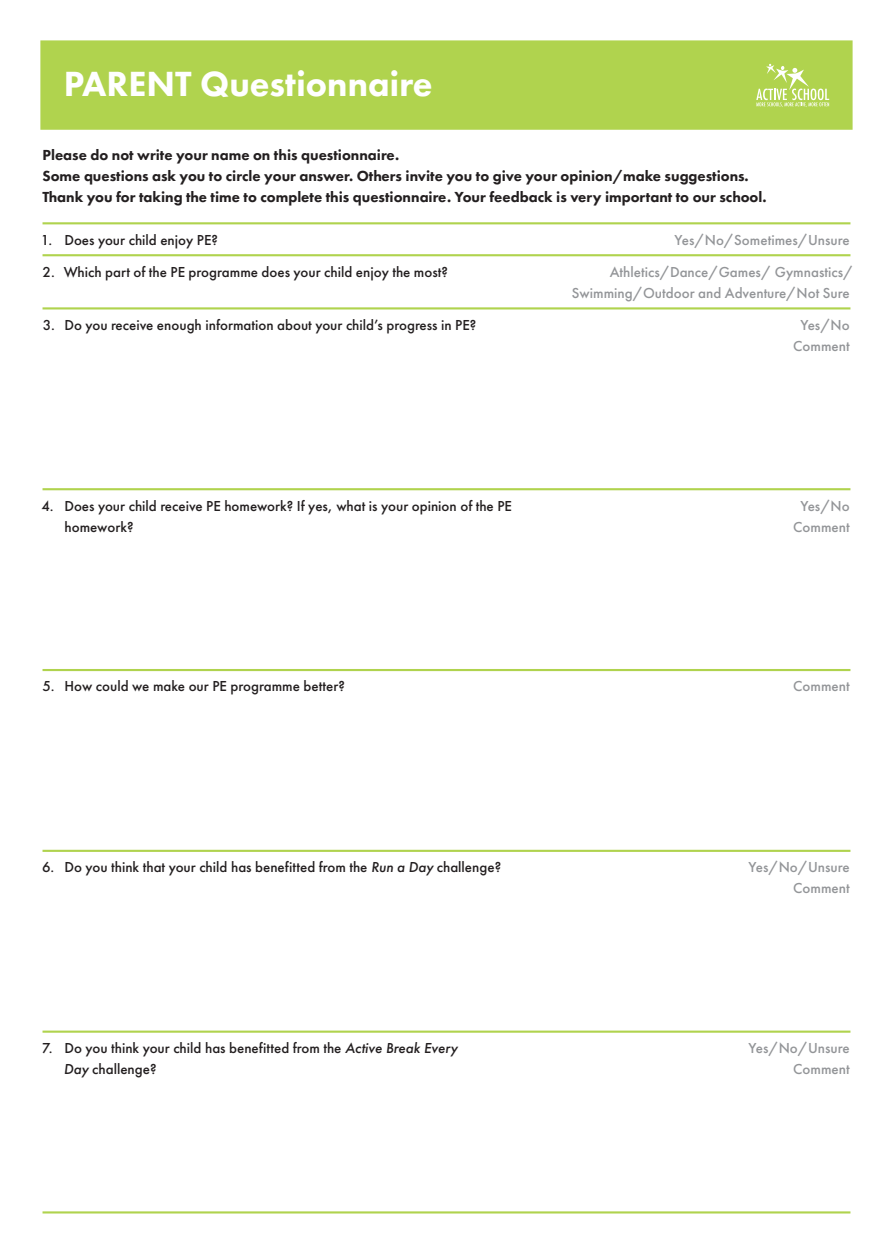
<style>
.page{position:relative;width:893px;height:1255px;background:#fff}
.page>*{position:absolute;margin:0;border:0;box-sizing:border-box;transform-origin:0 0}
.t1{font:800 36px "Futura PT";color:#fff}
.t2{font:500 15px/21.3px "Futura PT";color:#231f20}
.t3{font:800 15px "Futura PT";color:#231f20}
.t4{font:500 15px/21.3px "Futura PT";color:#939598;text-align:right}
.s1{font-style:italic}
</style>
<div class="page">
<div style="left:40px;top:40px;width:813px;height:90px;background:#b0d34e;border:4px solid #b0d34e"></div>
<svg style="left:756px;top:64px;width:73px;height:43px"></svg>
<hr style="left:43px;top:307px;width:807px;height:2px;background:#b0d34e">
<hr style="left:43px;top:254px;width:807px;height:2px;background:#b0d34e">
<hr style="left:43px;top:488px;width:807px;height:2px;background:#b0d34e">
<hr style="left:43px;top:669px;width:807px;height:2px;background:#b0d34e">
<hr style="left:43px;top:849px;width:807px;height:2px;background:#b0d34e">
<hr style="left:43px;top:1030px;width:807px;height:2px;background:#b0d34e">
<hr style="left:43px;top:1211px;width:807px;height:2px;background:#b0d34e">
<hr style="left:43px;top:222px;width:807px;height:2px;background:#b0d34e">
<p class="t1" style="left:64px;top:61px;width:370px">PARENT Questionnaire</p>
<p class="t3" style="left:43px;top:145px;width:358px">Please do not write your name on this questionnaire.</p>
<p class="t3" style="left:43px;top:166px;width:708px">Some questions ask you to circle your answer. Others invite you to give your opinion/make suggestions.</p>
<p class="t3" style="left:43px;top:188px;width:726px">Thank you for taking the time to complete this questionnaire. Your feedback is very important to our school.</p>
<p class="t2" style="left:41px;top:229px;width:179px">1. Does your child enjoy PE?</p>
<p class="t2" style="left:43px;top:261px;width:407px">2. Which part of the PE programme does your child enjoy the most?</p>
<p class="t2" style="left:43px;top:314px;width:435px">3. Do you receive enough information about your child’s progress in PE?</p>
<p class="t4" style="left:675px;top:229px;width:176px">Yes/No/Sometimes/Unsure</p>
<p class="t4" style="left:572px;top:261px;width:283px">Athletics/Dance/Games/ Gymnastics/<br>Swimming/Outdoor and Adventure/Not Sure</p>
<p class="t4" style="left:793px;top:314px;width:58px;text-align:center">Yes/No<br>Comment</p>
<p class="t2" style="left:65px;top:495px;width:449px;text-indent:-23px">4. Does your child receive PE homework? If yes, what is your opinion of the PE homework?</p>
<p class="t4" style="left:793px;top:495px;width:58px;text-align:center">Yes/No<br>Comment</p>
<p class="t2" style="left:42px;top:675px;width:304px">5. How could we make our PE programme better?</p>
<p class="t4" style="left:793px;top:675px;width:58px">Comment</p>
<p class="t2" style="left:42px;top:856px;width:461px">6. Do you think that your child has benefitted from the <span class="s1">Run a Day</span> challenge?</p>
<p class="t2" style="left:64px;top:1037px;width:395px;text-indent:-21px">7. Do you think your child has benefitted from the <span class="s1">Active Break Every<br>Day</span> challenge?</p>
<p class="t4" style="left:748px;top:856px;width:103px">Yes/No/Unsure<br>Comment</p>
<p class="t4" style="left:748px;top:1037px;width:103px">Yes/No/Unsure<br>Comment</p>
</div>
